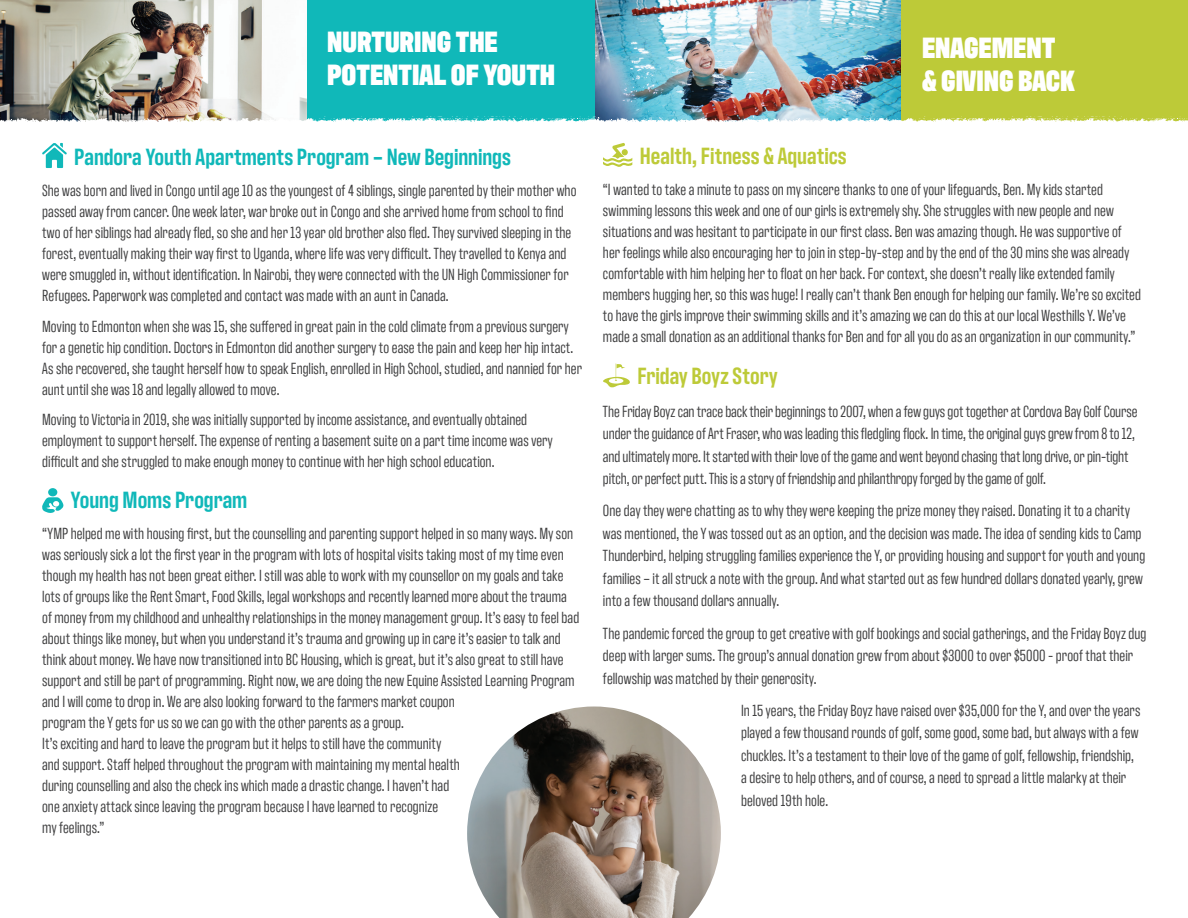
<style>
.page{position:relative;width:1188px;height:918px;background:#fff}
.page>*{position:absolute;margin:0;border:0;box-sizing:border-box;transform-origin:0 0}
.t1{font:900 30px/33px "Antarctican Headline";color:#fff}
.t2{font:600 24px "Antarctican Headline";color:#10b8b9}
.t3{font:600 24px "Antarctican Headline";color:#bdca38}
.t4{font:16.5px/21px "Antarctican Headline";color:#3e3e3f}
</style>
<div class="page">
<div style="left:596px;top:0;width:592px;height:132px;background:#bdca38"></div>
<div style="left:0;top:0;width:596px;height:132px;background:#10b8b9"></div>
<img style="left:596px;top:0;width:305px;height:116px">
<img style="left:0;top:0;width:307px;height:116px">
<svg style="left:42px;top:488px;width:21px;height:25px"></svg>
<svg style="left:0;top:116px;width:1188px;height:52px"></svg>
<svg style="left:603px;top:363px;width:27px;height:24px"></svg>
<img style="left:467px;top:706px;width:254px;height:212px">
<h1 class="t1" style="left:327px;top:24px;width:229px">NURTURING THE<br>POTENTIAL OF YOUTH</h1>
<h1 class="t1" style="left:922px;top:30px;width:154px">ENAGEMENT &amp; GIVING BACK</h1>
<h2 class="t2" style="left:74px;top:140px;width:438px">Pandora Youth Apartments Program – New Beginnings</h2>
<p class="t4" style="left:42px;top:179px;width:536px">She was born and lived in Congo until age 10 as the youngest of 4 siblings, single parented by their mother who passed away from cancer. One week later, war broke out in Congo and she arrived home from school to find two of her siblings had already fled, so she and her 13 year old brother also fled. They survived sleeping in the forest, eventually making their way first to Uganda, where life was very difficult. They travelled to Kenya and were smuggled in, without identification. In Nairobi, they were connected with the UN High Commissioner for Refugees. Paperwork was completed and contact was made with an aunt in Canada.</p>
<p class="t4" style="left:42px;top:314px;width:541px">Moving to Edmonton when she was 15, she suffered in great pain in the cold climate from a previous surgery for a genetic hip condition. Doctors in Edmonton did another surgery to ease the pain and keep her hip intact.<br>As she recovered, she taught herself how to speak English, enrolled in High School, studied, and nannied for her aunt until she was 18 and legally allowed to move.</p>
<p class="t4" style="left:42px;top:408px;width:512px">Moving to Victoria in 2019, she was initially supported by income assistance, and eventually obtained employment to support herself. The expense of renting a basement suite on a part time income was very difficult and she struggled to make enough money to continue with her high school education.</p>
<h2 class="t2" style="left:71px;top:483px;width:178px">Young Moms Program</h2>
<p class="t4" style="left:42px;top:522px;width:539px">“YMP helped me with housing first, but the counselling and parenting support helped in so many ways. My son was seriously sick a lot the first year in the program with lots of hospital visits taking most of my time even though my health has not been great either. I still was able to work with my counsellor on my goals and take lots of groups like the Rent Smart, Food Skills, legal workshops and recently learned more about the trauma of money from my childhood and unhealthy relationships in the money management group. It’s easy to feel bad about things like money, but when you understand it’s trauma and growing up in care it’s easier to talk and think about money. We have now transitioned into BC Housing, which is great, but it’s also great to still have support and still be part of programming. Right now, we are doing the new Equine Assisted Learning Program and I will come to drop in. We are also looking forward to the farmers market coupon<br>program the Y gets for us so we can go with the other parents as a group.<br>It’s exciting and hard to leave the program but it helps to still have the community<br>and support. Staff helped throughout the program with maintaining my mental health<br>during counselling and also the check ins which made a drastic change. I haven’t had<br>one anxiety attack since leaving the program because I have learned to recognize<br>my feelings.”</p>
<h2 class="t3" style="left:640px;top:139px;width:208px">Health, Fitness &amp; Aquatics</h2>
<p class="t4" style="left:603px;top:177px;width:540px">“I wanted to take a minute to pass on my sincere thanks to one of your lifeguards, Ben. My kids started swimming lessons this week and one of our girls is extremely shy. She struggles with new people and new situations and was hesitant to participate in our first class. Ben was amazing though. He was supportive of her feelings while also encouraging her to join in step-by-step and by the end of the 30 mins she was already comfortable with him helping her to float on her back. For context, she doesn’t really like extended family members hugging her, so this was huge! I really can’t thank Ben enough for helping our family. We’re so excited to have the girls improve their swimming skills and it’s amazing we can do this at our local Westhills Y. We’ve made a small donation as an additional thanks for Ben and for all you do as an organization in our community.”</p>
<h2 class="t3" style="left:637px;top:359px;width:141px">Friday Boyz Story</h2>
<p class="t4" style="left:603px;top:399px;width:536px;line-height:22.5px">The Friday Boyz can trace back their beginnings to 2007, when a few guys got together at Cordova Bay Golf Course under the guidance of Art Fraser, who was leading this fledgling flock. In time, the original guys grew from 8 to 12, and ultimately more. It started with their love of the game and went beyond chasing that long drive, or pin-tight pitch, or perfect putt. This is a story of friendship and philanthropy forged by the game of golf.</p>
<p class="t4" style="left:603px;top:498px;width:544px;line-height:22.5px">One day they were chatting as to why they were keeping the prize money they raised. Donating it to a charity was mentioned, the Y was tossed out as an option, and the decision was made. The idea of sending kids to Camp Thunderbird, helping struggling families experience the Y, or providing housing and support for youth and young families – it all struck a note with the group. And what started out as few hundred dollars donated yearly, grew into a few thousand dollars annually.</p>
<p class="t4" style="left:603px;top:621px;width:545px;line-height:22.5px">The pandemic forced the group to get creative with golf bookings and social gatherings, and the Friday Boyz dug deep with larger sums. The group’s annual donation grew from about $3000 to over $5000 - proof that their fellowship was matched by their generosity.</p>
<p class="t4" style="left:741px;top:698px;width:401px;line-height:22.5px">In 15 years, the Friday Boyz have raised over $35,000 for the Y, and over the years played a few thousand rounds of golf, some good, some bad, but always with a few chuckles. It’s a testament to their love of the game of golf, fellowship, friendship, a desire to help others, and of course, a need to spread a little malarky at their beloved 19th hole.</p>
</div>
